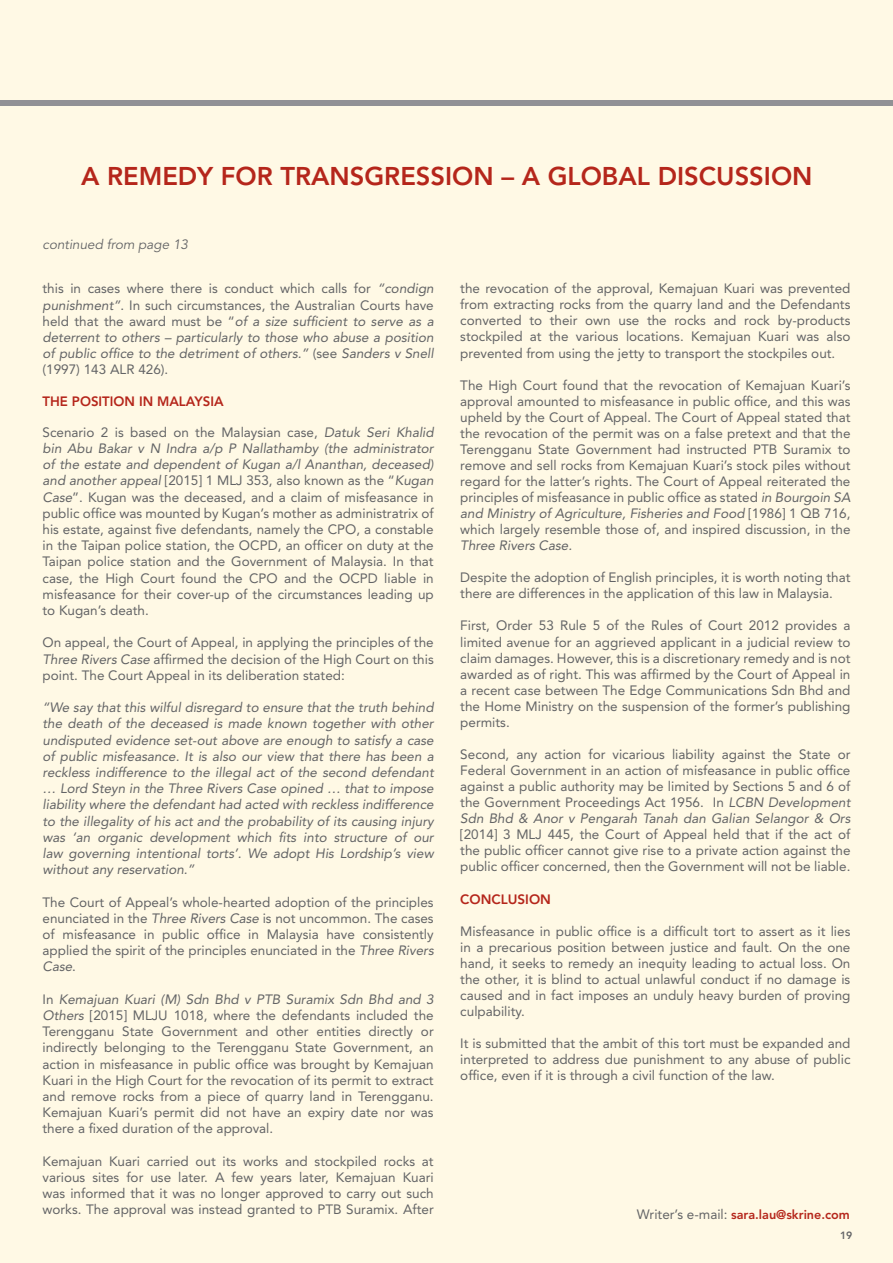
<style>
.page{position:relative;width:893px;height:1263px;background:#fff9e5}
.page>*{position:absolute;margin:0;border:0;box-sizing:border-box;transform-origin:0 0}
.t1{font:800 25.5px "Avenir";color:#b5261b}
.t2{font:13.5px/16px "Avenir";color:#636466;text-align:justify}
.t3{font:italic 13.5px/16.2px "Avenir";color:#636466;text-align:justify}
.t4{font:800 13.5px "Avenir";color:#b5261b}
.t5{font:italic 13.5px "Avenir";color:#636466}
.t6{font:800 12.75px "Avenir";color:#b5261b}
.t7{font:800 10.5px "Avenir";color:#636466}
.s1{font-style:normal}
.s2{font-style:italic}
.s3{font-weight:400;font-size:13.5px;color:#636466}
</style>
<div class="page">
<div style="left:0;top:101px;width:893px;height:5px;background:#919195"></div>
<h1 class="t1" style="left:81px;top:161px;width:733px">A REMEDY FOR TRANSGRESSION – A GLOBAL DISCUSSION</h1>
<p class="t5" style="left:43px;top:237px;width:147px">continued from page 13</p>
<p class="t3" style="left:43px;top:281px;width:393px"><span class="s1">this in cases where there is conduct which calls for</span> “condign punishment”<span class="s1">. In such circumstances, the Australian Courts have held that the award must be “</span>of a size sufficient to serve as a deterrent to others – particularly to those who abuse a position of public office to the detriment of others.” <span class="s1">(see</span> Sanders v Snell <span class="s1">(1997) 143 ALR 426).</span></p>
<p class="t4" style="left:43px;top:393px;width:183px">THE POSITION IN MALAYSIA</p>
<p class="t2" style="left:43px;top:424px;width:393px">Scenario 2 is based on the Malaysian case, <span class="s2">Datuk Seri Khalid bin Abu Bakar v N Indra a/p P Nallathamby (the administrator of the estate and dependent of Kugan a/l Ananthan, deceased) and another appeal</span> [2015] 1 MLJ 353, also known as the “<span class="s2">Kugan Case</span>”. Kugan was the deceased, and a claim of misfeasance in public office was mounted by Kugan’s mother as administratrix of his estate, against five defendants, namely the CPO, a constable in the Taipan police station, the OCPD, an officer on duty at the Taipan police station and the Government of Malaysia. In that case, the High Court found the CPO and the OCPD liable in misfeasance for their cover-up of the circumstances leading up to Kugan’s death.</p>
<p class="t2" style="left:43px;top:635px;width:393px">On appeal, the Court of Appeal, in applying the principles of the <span class="s2">Three Rivers Case</span> affirmed the decision of the High Court on this point. The Court Appeal in its deliberation stated:</p>
<p class="t3" style="left:43px;top:699px;width:393px">“We say that this wilful disregard to ensure that the truth behind the death of the deceased is made known together with other undisputed evidence set-out above are enough to satisfy a case of public misfeasance. It is also our view that there has been a reckless indifference to the illegal act of the second defendant … Lord Steyn in the Three Rivers Case opined … that to impose liability where the defendant had acted with reckless indifference to the illegality of his act and the probability of its causing injury was ‘an organic development which fits into structure of our law governing intentional torts’. We adopt His Lordship’s view without any reservation.”</p>
<p class="t2" style="left:43px;top:894px;width:393px">The Court of Appeal’s whole-hearted adoption of the principles enunciated in the <span class="s2">Three Rivers Case</span> is not uncommon. The cases of misfeasance in public office in Malaysia have consistently applied the spirit of the principles enunciated in the <span class="s2">Three Rivers Case</span>.</p>
<p class="t2" style="left:43px;top:991px;width:393px">In <span class="s2">Kemajuan Kuari (M) Sdn Bhd v PTB Suramix Sdn Bhd and 3<br>Others</span> [2015] MLJU 1018, where the defendants included the Terengganu State Government and other entities directly or indirectly belonging to the Terengganu State Government, an action in misfeasance in public office was brought by Kemajuan Kuari in the High Court for the revocation of its permit to extract and remove rocks from a piece of quarry land in Terengganu.<br>Kemajuan Kuari’s permit did not have an expiry date nor was there a fixed duration of the approval.</p>
<p class="t2" style="left:43px;top:1153px;width:393px">Kemajuan Kuari carried out its works and stockpiled rocks at various sites for use later. A few years later, Kemajuan Kuari was informed that it was no longer approved to carry out such works. The approval was instead granted to PTB Suramix. After</p>
<p class="t2" style="left:460px;top:281px;width:392px">the revocation of the approval, Kemajuan Kuari was prevented from extracting rocks from the quarry land and the Defendants converted to their own use the rocks and rock by-products stockpiled at the various locations. Kemajuan Kuari was also prevented from using the jetty to transport the stockpiles out.</p>
<p class="t2" style="left:460px;top:377px;width:392px">The High Court found that the revocation of Kemajuan Kuari’s approval amounted to misfeasance in public office, and this was upheld by the Court of Appeal. The Court of Appeal stated that the revocation of the permit was on a false pretext and that the Terengganu State Government had instructed PTB Suramix to remove and sell rocks from Kemajuan Kuari’s stock piles without regard for the latter’s rights. The Court of Appeal reiterated the principles of misfeasance in public office as stated <span class="s2">in Bourgoin SA and Ministry of Agriculture, Fisheries and Food</span> [1986] 1 QB 716, which largely resemble those of, and inspired discussion, in the</p>
<p class="t3" style="left:460px;top:537px;width:113px">Three Rivers Case.</p>
<p class="t2" style="left:460px;top:570px;width:392px">Despite the adoption of English principles, it is worth noting that there are differences in the application of this law in Malaysia.</p>
<p class="t2" style="left:460px;top:618px;width:392px">First, Order 53 Rule 5 of the Rules of Court 2012 provides a limited avenue for an aggrieved applicant in a judicial review to claim damages. However, this is a discretionary remedy and is not awarded as of right. This was affirmed by the Court of Appeal in a recent case between The Edge Communications Sdn Bhd and the Home Ministry on the suspension of the former’s publishing permits.</p>
<p class="t2" style="left:460px;top:746px;width:392px">Second, any action for vicarious liability against the State or Federal Government in an action of misfeasance in public office against a public authority may be limited by Sections 5 and 6 of the Government Proceedings Act 1956. In <span class="s2">LCBN Development Sdn Bhd &amp; Anor v Pengarah Tanah dan Galian Selangor &amp; Ors</span></p>
<p class="t2" style="left:460px;top:826px;width:392px">[2014] 3 MLJ 445, the Court of Appeal held that if the act of the public officer cannot give rise to a private action against the public officer concerned, then the Government will not be liable.</p>
<p class="t4" style="left:460px;top:891px;width:92px">CONCLUSION</p>
<p class="t2" style="left:460px;top:923px;width:392px">Misfeasance in public office is a difficult tort to assert as it lies in a precarious position between justice and fault. On the one hand, it seeks to remedy an inequity leading to actual loss. On the other, it is blind to actual unlawful conduct if no damage is caused and in fact imposes an unduly heavy burden of proving culpability.</p>
<p class="t2" style="left:460px;top:1035px;width:392px">It is submitted that the ambit of this tort must be expanded and interpreted to address due punishment to any abuse of public office, even if it is through a civil function of the law.</p>
<p class="t6" style="left:637px;top:1207px;width:215px"><span class="s3">Writer’s e-mail:</span> sara.lau@skrine.com</p>
<p class="t7" style="left:840px;top:1229px;width:14px">19</p>
</div>
